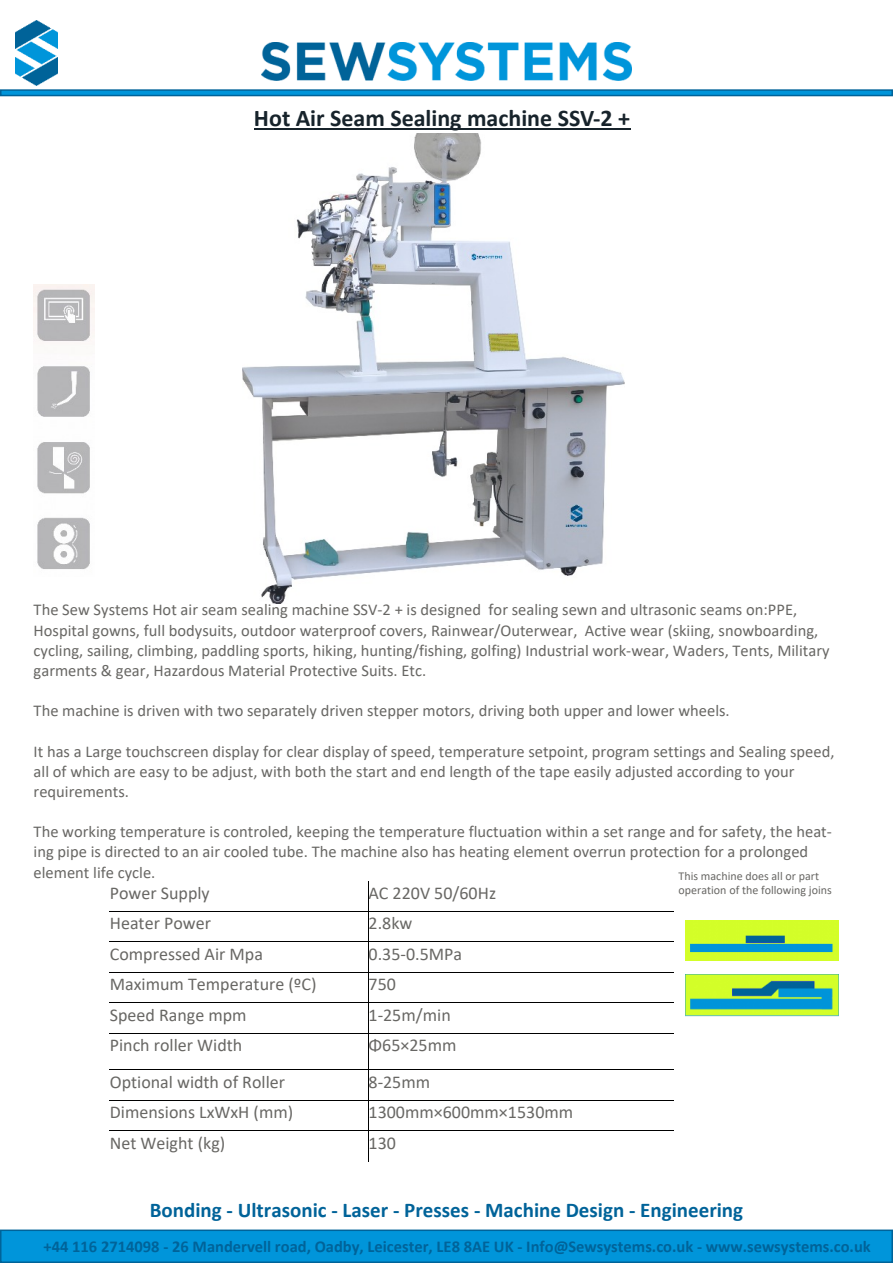
<style>
.page{position:relative;width:893px;height:1263px;background:#fff}
.page>*{position:absolute;margin:0;border:0;box-sizing:border-box;transform-origin:0 0}
.t1{font:700 24px "Calibri";color:#17232b}
.t2{font:700 21px "Calibri";color:#006399}
.t3{font:18px "Calibri";color:#686764}
.t4{font:16.5px/20.1px "Calibri";color:#686764}
.t5{font:700 16.5px "Calibri";color:#006399}
.t6{font:12px/14.7px "Calibri";color:#686764}
</style>
<div class="page">
<img style="left:243px;top:133px;width:381px;height:470px">
<img style="left:262px;top:43px;width:369px;height:37px">
<img style="left:15px;top:21px;width:42px;height:65px">
<div style="left:0;top:1229px;width:893px;height:34px;background:#0095da;border:2px solid #006399"></div>
<svg style="left:0;top:89px;width:893px;height:7px;background:#0c86c2"></svg>
<hr style="left:110px;top:911px;width:259px;height:1px;background:#000">
<hr style="left:368px;top:911px;width:305px;height:1px;background:#000">
<hr style="left:110px;top:941px;width:259px;height:1px;background:#000">
<hr style="left:368px;top:941px;width:305px;height:1px;background:#000">
<hr style="left:110px;top:972px;width:259px;height:1px;background:#000">
<hr style="left:368px;top:972px;width:305px;height:1px;background:#000">
<hr style="left:110px;top:1002px;width:259px;height:1px;background:#000">
<hr style="left:368px;top:1002px;width:305px;height:1px;background:#000">
<hr style="left:110px;top:1033px;width:259px;height:1px;background:#000">
<hr style="left:368px;top:1033px;width:305px;height:1px;background:#000">
<hr style="left:110px;top:1069px;width:259px;height:1px;background:#000">
<hr style="left:368px;top:1069px;width:305px;height:1px;background:#000">
<hr style="left:110px;top:1100px;width:259px;height:1px;background:#000">
<hr style="left:368px;top:1100px;width:305px;height:1px;background:#000">
<hr style="left:110px;top:1131px;width:259px;height:1px;background:#000">
<hr style="left:368px;top:1131px;width:305px;height:1px;background:#000">
<hr style="left:368px;top:881px;width:1px;height:30px;background:#000">
<hr style="left:368px;top:911px;width:1px;height:31px;background:#000">
<hr style="left:368px;top:941px;width:1px;height:31px;background:#000">
<hr style="left:368px;top:972px;width:1px;height:31px;background:#000">
<hr style="left:368px;top:1002px;width:1px;height:31px;background:#000">
<hr style="left:368px;top:1033px;width:1px;height:37px;background:#000">
<hr style="left:368px;top:1069px;width:1px;height:32px;background:#000">
<hr style="left:368px;top:1100px;width:1px;height:31px;background:#000">
<hr style="left:368px;top:1131px;width:1px;height:30px;background:#000">
<img style="left:686px;top:974px;width:153px;height:43px">
<img style="left:686px;top:920px;width:153px;height:40px">
<hr style="left:254px;top:128px;width:376px;height:1px;background:#17232b">
<img style="left:34px;top:285px;width:60px;height:284px">
<h1 class="t1" style="left:254px;top:108px;width:378px">Hot Air Seam Sealing machine SSV-2 +</h1>
<p class="t4" style="left:34px;top:601px;width:797px">The Sew Systems Hot air seam sealing machine SSV-2 + is designed for sealing sewn and ultrasonic seams on:PPE, Hospital gowns, full bodysuits, outdoor waterproof covers, Rainwear/Outerwear, Active wear (skiing, snowboarding, cycling, sailing, climbing, paddling sports, hiking, hunting/fishing, golfing) Industrial work-wear, Waders, Tents, Military garments &amp; gear, Hazardous Material Protective Suits. Etc.</p>
<p class="t4" style="left:34px;top:702px;width:698px">The machine is driven with two separately driven stepper motors, driving both upper and lower wheels.</p>
<p class="t4" style="left:34px;top:742px;width:802px">It has a Large touchscreen display for clear display of speed, temperature setpoint, program settings and Sealing speed, all of which are easy to be adjust, with both the start and end length of the tape easily adjusted according to your requirements.</p>
<p class="t4" style="left:34px;top:823px;width:800px">The working temperature is controled, keeping the temperature fluctuation within a set range and for safety, the heat&shy;ing pipe is directed to an air cooled tube. The machine also has heating element overrun protection for a prolonged element life cycle.</p>
<p class="t6" style="left:679px;top:869px;width:155px">This machine does all or part operation of the following joins</p>
<p class="t3" style="left:110px;top:885px;width:101px">Power Supply</p>
<p class="t3" style="left:369px;top:885px;width:129px">AC 220V 50/60Hz</p>
<p class="t3" style="left:110px;top:916px;width:103px">Heater Power</p>
<p class="t3" style="left:369px;top:916px;width:45px">2.8kw</p>
<p class="t3" style="left:110px;top:946px;width:155px">Compressed Air Mpa</p>
<p class="t3" style="left:369px;top:946px;width:95px">0.35-0.5MPa</p>
<p class="t3" style="left:110px;top:977px;width:208px">Maximum Temperature (ºC)</p>
<p class="t3" style="left:369px;top:977px;width:29px">750</p>
<p class="t3" style="left:110px;top:1007px;width:138px">Speed Range mpm</p>
<p class="t3" style="left:369px;top:1007px;width:84px">1-25m/min</p>
<p class="t3" style="left:110px;top:1038px;width:134px">Pinch roller Width</p>
<p class="t3" style="left:369px;top:1038px;width:89px">Φ65×25mm</p>
<p class="t3" style="left:110px;top:1074px;width:177px">Optional width of Roller</p>
<p class="t3" style="left:369px;top:1074px;width:63px">8-25mm</p>
<p class="t3" style="left:110px;top:1105px;width:185px">Dimensions LxWxH (mm)</p>
<p class="t3" style="left:369px;top:1105px;width:206px">1300mm×600mm×1530mm</p>
<p class="t3" style="left:110px;top:1135px;width:117px">Net Weight (kg)</p>
<p class="t3" style="left:369px;top:1135px;width:29px">130</p>
<p class="t2" style="left:150px;top:1201px;width:595px">Bonding - Ultrasonic - Laser - Presses - Machine Design - Engineering</p>
<p class="t5" style="left:44px;top:1240px;width:829px">+44 116 2714098 - 26 Mandervell road, Oadby, Leicester, LE8 8AE UK - Info@Sewsystems.co.uk - www.sewsystems.co.uk</p>
</div>
